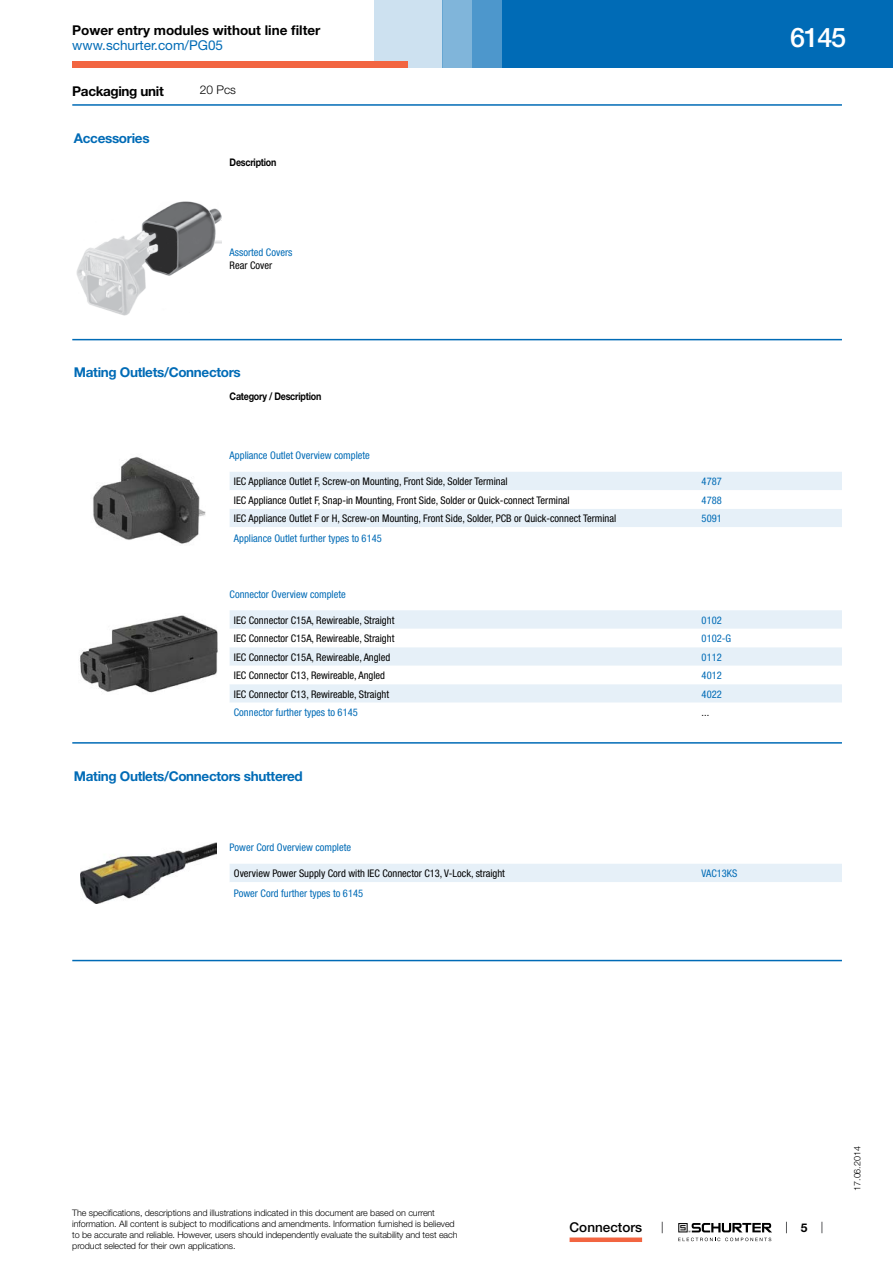
<style>
.page{position:relative;width:893px;height:1263px;background:#fff}
.page>*{position:absolute;margin:0;border:0;box-sizing:border-box;transform-origin:0 0}
.t1{font:500 27px "Helvetica Neue LT";color:#fff}
.t2{font:700 13.5px "Helvetica Neue LT";letter-spacing:-.025em;color:#006bb6}
.t3{font:700 13.5px "Helvetica Neue LT";color:#000}
.t4{font:13.5px "Helvetica Neue LT";color:#006bb6}
.t5{font:700 13.5px "Helvetica Neue LT";letter-spacing:-.025em;color:#000}
.t6{font:500 13.5px "Helvetica Neue LT";color:#000}
.t7{font:300 12px "Helvetica Neue LT";color:#000}
.t8{font:700 12px "Helvetica Neue LT";color:#000}
.t9{font:condensed 10.5px "Helvetica Neue LT";color:#000}
.t10{font:condensed 10.5px "Helvetica Neue LT";color:#006bb6}
.t11{font:700 10.5px "Helvetica Neue LT";letter-spacing:-.025em;color:#000;scale:.85 1}
.t12{font:300 9px/10.8px "Helvetica Neue LT";letter-spacing:-.01em;color:#000}
</style>
<div class="page">
<svg style="left:678px;top:1223px;width:94px;height:18px"></svg>
<div style="left:502px;top:0;width:391px;height:68px;background:#006bb6"></div>
<div style="left:442px;top:0;width:30px;height:68px;background:#80b5da"></div>
<div style="left:472px;top:0;width:30px;height:68px;background:#4d97cc"></div>
<div style="left:374px;top:0;width:68px;height:68px;background:#cde1f0"></div>
<div style="left:72px;top:62px;width:336px;height:6px;background:#f26541"></div>
<div style="left:570px;top:1237px;width:72px;height:5px;background:#f26541"></div>
<hr style="left:72px;top:104px;width:770px;height:2px;background:#006bb6">
<img style="left:77px;top:202px;width:144px;height:113px">
<hr style="left:72px;top:339px;width:770px;height:1px;background:#006bb6">
<img style="left:93px;top:456px;width:113px;height:88px">
<svg style="left:230px;top:472px;width:612px;height:55px"></svg>
<img style="left:80px;top:615px;width:138px;height:78px">
<div style="left:230px;top:610px;width:612px;height:19px;background:#e6f0f8"></div>
<svg style="left:230px;top:647px;width:612px;height:56px;fill:#e6f0f8"></svg>
<hr style="left:72px;top:742px;width:770px;height:2px;background:#006bb6">
<img style="left:81px;top:843px;width:136px;height:60px">
<div style="left:230px;top:864px;width:612px;height:18px;background:#e6f0f8"></div>
<hr style="left:72px;top:960px;width:770px;height:1px;background:#006bb6">
<p class="t3" style="left:72px;top:22px;width:250px">Power entry modules without line filter</p>
<p class="t4" style="left:72px;top:37px;width:152px">www.schurter.com/PG05</p>
<p class="t5" style="left:72px;top:82px;width:93px">Packaging unit</p>
<p class="t7" style="left:200px;top:83px;width:38px">20 Pcs</p>
<p class="t2" style="left:74px;top:129px;width:77px">Accessories</p>
<p class="t11" style="left:230px;top:156px;width:57px">Description</p>
<p class="t10" style="left:230px;top:246px;width:64px">Assorted Covers</p>
<p class="t9" style="left:230px;top:259px;width:44px">Rear Cover</p>
<p class="t2" style="left:74px;top:364px;width:168px">Mating Outlets/Connectors</p>
<p class="t11" style="left:230px;top:390px;width:109px">Category / Description</p>
<p class="t10" style="left:230px;top:449px;width:142px">Appliance Outlet Overview complete</p>
<p class="t9" style="left:234px;top:475px;width:275px">IEC Appliance Outlet F, Screw-on Mounting, Front Side, Solder Terminal</p>
<p class="t10" style="left:702px;top:475px;width:22px">4787</p>
<p class="t9" style="left:234px;top:494px;width:337px">IEC Appliance Outlet F, Snap-in Mounting, Front Side, Solder or Quick-connect Terminal</p>
<p class="t10" style="left:702px;top:494px;width:22px">4788</p>
<p class="t9" style="left:234px;top:512px;width:384px">IEC Appliance Outlet F or H, Screw-on Mounting, Front Side, Solder, PCB or Quick-connect Terminal</p>
<p class="t10" style="left:702px;top:512px;width:22px">5091</p>
<p class="t10" style="left:234px;top:532px;width:149px">Appliance Outlet further types to 6145</p>
<p class="t10" style="left:230px;top:588px;width:118px">Connector Overview complete</p>
<p class="t9" style="left:234px;top:614px;width:162px">IEC Connector C15A, Rewireable, Straight</p>
<p class="t10" style="left:702px;top:614px;width:22px">0102</p>
<p class="t9" style="left:234px;top:632px;width:162px">IEC Connector C15A, Rewireable, Straight</p>
<p class="t10" style="left:702px;top:632px;width:31px">0102-G</p>
<p class="t9" style="left:234px;top:651px;width:158px">IEC Connector C15A, Rewireable, Angled</p>
<p class="t10" style="left:702px;top:651px;width:22px">0112</p>
<p class="t9" style="left:234px;top:669px;width:153px">IEC Connector C13, Rewireable, Angled</p>
<p class="t10" style="left:702px;top:669px;width:22px">4012</p>
<p class="t9" style="left:234px;top:688px;width:157px">IEC Connector C13, Rewireable, Straight</p>
<p class="t10" style="left:702px;top:688px;width:22px">4022</p>
<p class="t10" style="left:234px;top:706px;width:125px">Connector further types to 6145</p>
<p class="t9" style="left:702px;top:706px;width:9px">...</p>
<p class="t2" style="left:74px;top:767px;width:230px">Mating Outlets/Connectors shuttered</p>
<p class="t10" style="left:230px;top:841px;width:123px">Power Cord Overview complete</p>
<p class="t9" style="left:234px;top:867px;width:273px">Overview Power Supply Cord with IEC Connector C13, V-Lock, straight</p>
<p class="t10" style="left:702px;top:867px;width:37px">VAC13KS</p>
<p class="t10" style="left:234px;top:887px;width:131px">Power Cord further types to 6145</p>
<h1 class="t1" style="left:790px;top:21px;width:57px">6145</h1>
<p class="t12" style="left:72px;top:1207px;width:387px">The specifications, descriptions and illustrations indicated in this document are based on current information. All content is subject to modifications and amendments. Information furnished is believed to be accurate and reliable. However, users should independently evaluate the suitability and test each product selected for their own applications.</p>
<p class="t6" style="left:570px;top:1219px;width:74px">Connectors</p>
<p class="t8" style="left:801px;top:1220px;width:8px">5</p>
<p class="t12" style="left:852px;top:1191px;width:46px;rotate:-90deg">17.06.2014</p>
</div>
